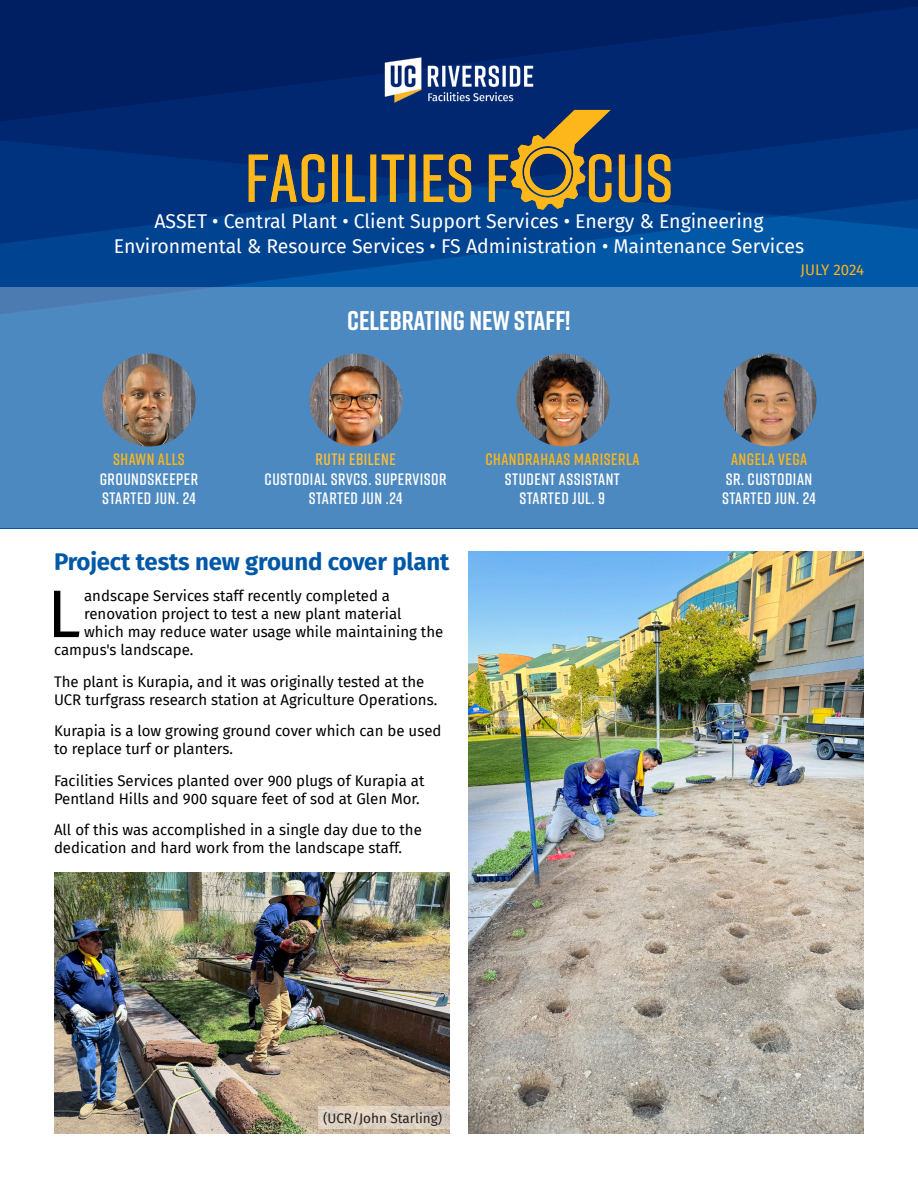
<style>
.page{position:relative;width:918px;height:1188px;background:#fff}
.page>*{position:absolute;margin:0;border:0;box-sizing:border-box;transform-origin:0 0}
.t1{font:67.2px "Fira Sans";color:#000}
.t2{font:700 27px "Rift";color:#fff}
.t3{font:700 24px "Fira Sans";letter-spacing:-.005em;color:#0158a6}
.t4{font:19.5px/25px "Fira Sans";color:#fff;text-align:center}
.t5{font:600 16.5px/19.8px "Rift";letter-spacing:.03em;color:#fff;text-align:center}
.t6{font:15px/18px "Fira Sans";color:#000}
.t7{font:15px "Fira Sans";letter-spacing:-.005em;color:#fcb61c}
.Gold_Header_Font_Size{font:13.5px "Fira Sans";color:#231f20}
.s1{color:#fcb61c}
.s2{color:#febd37}
</style>
<div class="page">
<svg style="left:0;top:130px;width:918px;height:157px;background:#00418e"></svg>
<svg style="left:0;top:0;width:918px;height:130px;background:#002167"></svg>
<img style="left:371px;top:48px;width:176px;height:60px">
<img style="left:241px;top:108px;width:436px;height:109px">
<div style="left:0;top:287px;width:918px;height:241px;background:#4c89c0"></div>
<img style="left:103px;top:354px;width:92px;height:92px;border-radius:46px">
<img style="left:310px;top:354px;width:92px;height:92px;border-radius:46px">
<img style="left:517px;top:354px;width:92px;height:92px;border-radius:46px">
<img style="left:724px;top:354px;width:92px;height:92px;border-radius:46px">
<img style="left:54px;top:873px;width:396px;height:261px">
<svg style="left:319px;top:1106px;width:131px;height:23px;background:#dbcebf"></svg>
<img style="left:468px;top:552px;width:396px;height:582px">
<p class="t4" style="left:114px;top:208px;width:692px">ASSET • Central Plant • Client Support Services • Energy &amp; Engineering<br>Environmental &amp; Resource Services • FS Administration • Maintenance Services</p>
<p class="t7" style="left:801px;top:259px;width:65px">JULY 2024</p>
<p class="t2" style="left:347px;top:301px;width:225px">CELEBRATING NEW STAFF!</p>
<p class="t5" style="left:100px;top:449px;width:100px"><span class="s1">SHAWN ALLS<br></span>GROUNDSKEEPER<br>STARTED JUN. 24</p>
<p class="t5" style="left:265px;top:449px;width:184px"><span class="s2">RUTH EBILENE<br></span>CUSTODIAL SRVCS. SUPERVISOR<br>STARTED JUN .24</p>
<p class="t5" style="left:485px;top:449px;width:156px"><span class="s1">CHANDRAHAAS MARISERLA<br></span>STUDENT ASSISTANT<br>STARTED JUL. 9</p>
<p class="t5" style="left:722px;top:449px;width:95px"><span class="s1">ANGELA VEGA<br></span>SR. CUSTODIAN<br>STARTED JUN. 24</p>
<p class="t3" style="left:54px;top:541px;width:397px">Project tests new ground cover plant</p>
<p class="t1" style="left:47px;top:563px;width:35px">L</p>
<p class="t6" style="left:84px;top:586px;width:308px">andscape Services staff recently completed a</p>
<p class="t6" style="left:84px;top:604px;width:319px">renovation project to test a new plant material</p>
<p class="t6" style="left:84px;top:622px;width:361px">which may reduce water usage while maintaining the</p>
<p class="t6" style="left:54px;top:640px;width:141px">campus's landscape.</p>
<p class="t6" style="left:54px;top:672px;width:385px">The plant is Kurapia, and it was originally tested at the<br>UCR turfgrass research station at Agriculture Operations.</p>
<p class="t6" style="left:54px;top:721px;width:389px">Kurapia is a low growing ground cover which can be used to replace turf or planters.</p>
<p class="t6" style="left:54px;top:771px;width:372px">Facilities Services planted over 900 plugs of Kurapia at<br>Pentland Hills and 900 square feet of sod at Glen Mor.</p>
<p class="t6" style="left:54px;top:820px;width:369px">All of this was accomplished in a single day due to the dedication and hard work from the landscape staff.</p>
<p class="Gold_Header_Font_Size" style="left:323px;top:1108px;width:121px">(UCR/John Starling)</p>
</div>
